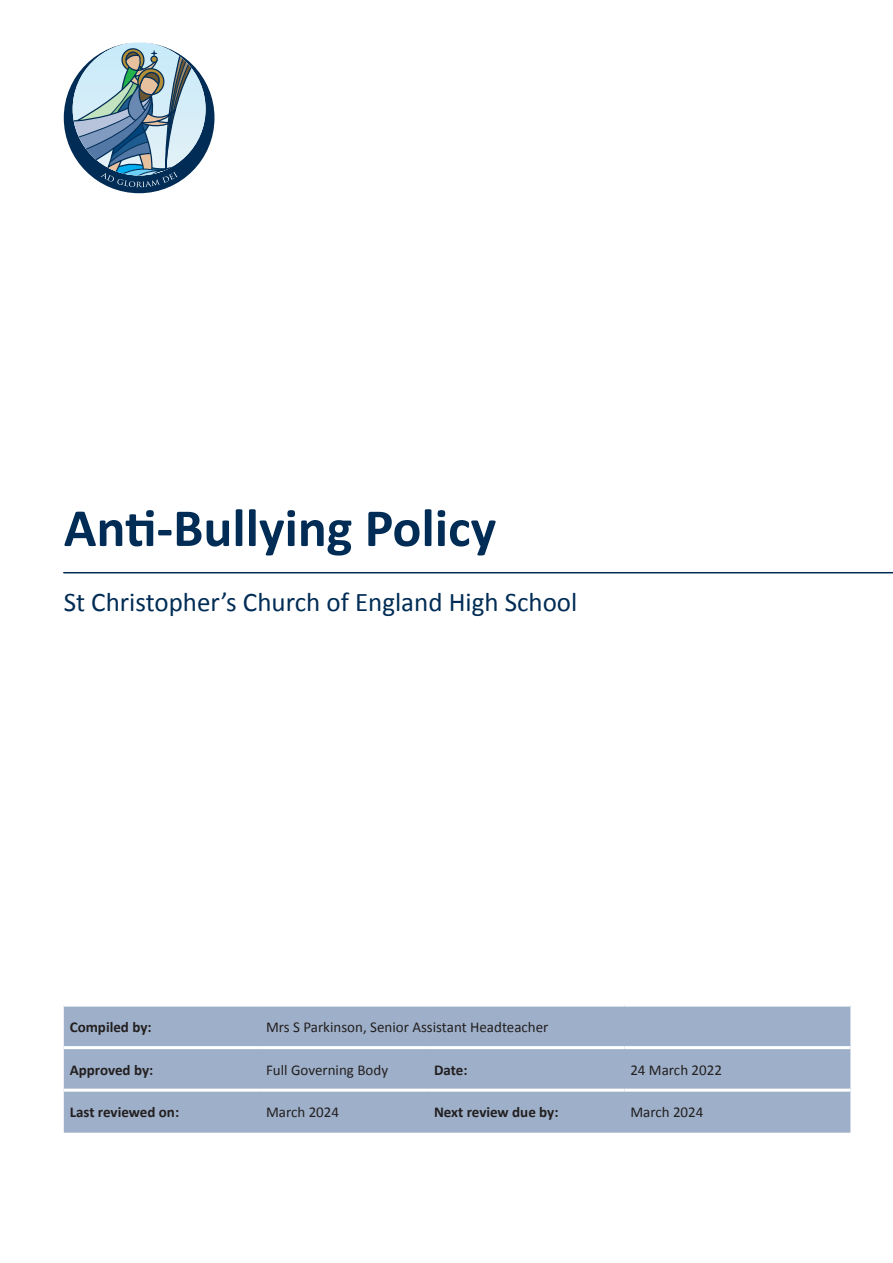
<style>
.page{position:relative;width:893px;height:1263px;background:#fff}
.page>*{position:absolute;margin:0;border:0;box-sizing:border-box;transform-origin:0 0}
.t1{font:700 54px "Calibri";color:#002c55}
.t2{font:27px "Calibri";color:#002c55}
.t3{font:15px "Calibri";color:#231f20}
.t4{font:700 15px "Calibri";color:#231f20}
</style>
<div class="page">
<svg style="left:64px;top:43px;width:150px;height:150px"></svg>
<div style="left:64px;top:1006px;width:786px;height:127px;background:#9eb0c9"></div>
<hr style="left:64px;top:1046px;width:196px;height:3px;background:#fff">
<hr style="left:260px;top:1046px;width:168px;height:3px;background:#fff">
<hr style="left:428px;top:1046px;width:196px;height:3px;background:#fff">
<hr style="left:624px;top:1046px;width:226px;height:3px;background:#fff">
<hr style="left:64px;top:1089px;width:196px;height:3px;background:#fff">
<hr style="left:260px;top:1089px;width:168px;height:3px;background:#fff">
<hr style="left:428px;top:1089px;width:196px;height:3px;background:#fff">
<hr style="left:624px;top:1089px;width:226px;height:3px;background:#fff">
<hr style="left:64px;top:572px;width:829px;height:1px;background:#002c55">
<p class="t1" style="left:64px;top:490px;width:434px">Anti-Bullying Policy</p>
<p class="t2" style="left:64px;top:583px;width:515px">St Christopher’s Church of England High School</p>
<p class="t4" style="left:70px;top:1016px;width:83px">Compiled by:</p>
<p class="t3" style="left:266px;top:1016px;width:284px">Mrs S Parkinson, Senior Assistant Headteacher</p>
<p class="t4" style="left:70px;top:1059px;width:85px">Approved by:</p>
<p class="t3" style="left:266px;top:1059px;width:124px">Full Governing Body</p>
<p class="t4" style="left:434px;top:1059px;width:35px">Date:</p>
<p class="t3" style="left:630px;top:1059px;width:93px">24 March 2022</p>
<p class="t4" style="left:70px;top:1101px;width:111px">Last reviewed on:</p>
<p class="t3" style="left:266px;top:1101px;width:75px">March 2024</p>
<p class="t4" style="left:434px;top:1101px;width:126px">Next review due by:</p>
<p class="t3" style="left:630px;top:1101px;width:75px">March 2024</p>
</div>
